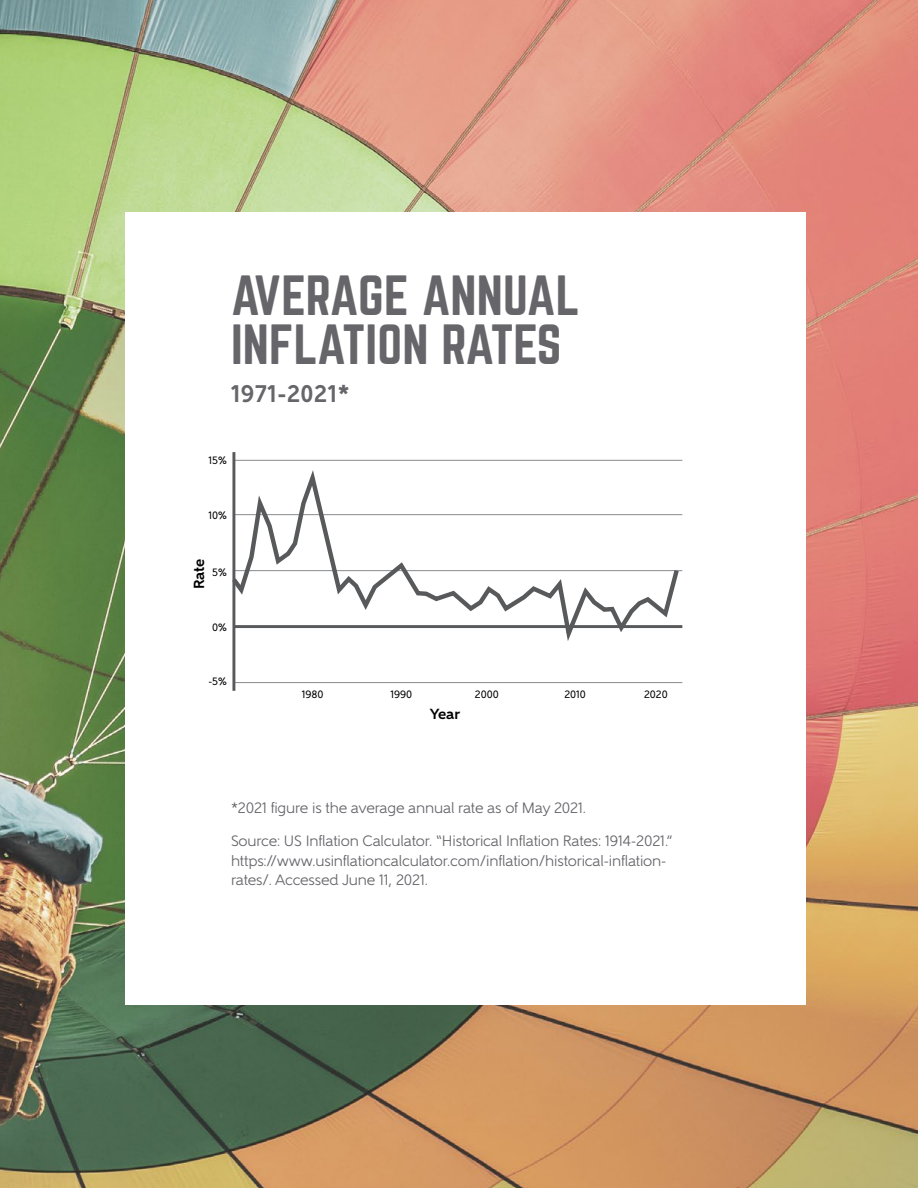
<style>
.page{position:relative;width:918px;height:1188px;background:#fff}
.page>*{position:absolute;margin:0;border:0;box-sizing:border-box;transform-origin:0 0}
.t1{font:49.5px/49.5px "Norwester";letter-spacing:-.005em;color:#65656a}
.t2{font:700 24px "Gentleman 800";letter-spacing:.025em;color:#65656a}
.t3{font:15px/19.5px "Gentleman 500";letter-spacing:-.01em;color:#65656a}
.t4{font:700 14.7px "Gentleman 800";color:#000}
.t5{font:10.65px "Gentleman 600";color:#000}
</style>
<div class="page">
<img style="left:0;top:0;width:918px;height:1188px">
<div style="left:126px;top:212px;width:680px;height:792px;background:#fff"></div>
<div style="left:233px;top:460px;width:450px;height:223px;border:1px solid #939598"></div>
<hr style="left:232px;top:452px;width:3px;height:239px;background:#58595b">
<svg style="left:232px;top:462px;width:450px;height:187px"></svg>
<h1 class="t1" style="left:231px;top:272px;width:351px">AVERAGE ANNUAL<br>INFLATION RATES</h1>
<h2 class="t2" style="left:231px;top:379px;width:120px">1971-2021*</h2>
<p class="t5" style="left:209px;top:454px;width:20px">15%</p>
<p class="t5" style="left:208px;top:509px;width:20px">10%</p>
<p class="t4" style="left:190px;top:589px;width:32px;rotate:-90deg">Rate</p>
<p class="t5" style="left:212px;top:566px;width:16px">5%</p>
<p class="t5" style="left:212px;top:621px;width:16px">0%</p>
<p class="t5" style="left:208px;top:675px;width:20px">-5%</p>
<p class="t5" style="left:302px;top:688px;width:23px">1980</p>
<p class="t5" style="left:390px;top:688px;width:24px">1990</p>
<p class="t5" style="left:475px;top:688px;width:25px">2000</p>
<p class="t5" style="left:564px;top:688px;width:23px">2010</p>
<p class="t5" style="left:644px;top:688px;width:25px">2020</p>
<p class="t4" style="left:430px;top:705px;width:32px">Year</p>
<p class="t3" style="left:231px;top:798px;width:357px">*2021 figure is the average annual rate as of May 2021.</p>
<p class="t3" style="left:231px;top:831px;width:443px">Source: US Inflation Calculator. “Historical Inflation Rates: 1914-2021.” https://www.usinflationcalculator.com/inflation/historical-inflation&shy;rates/. Accessed June 11, 2021.</p>
</div>
